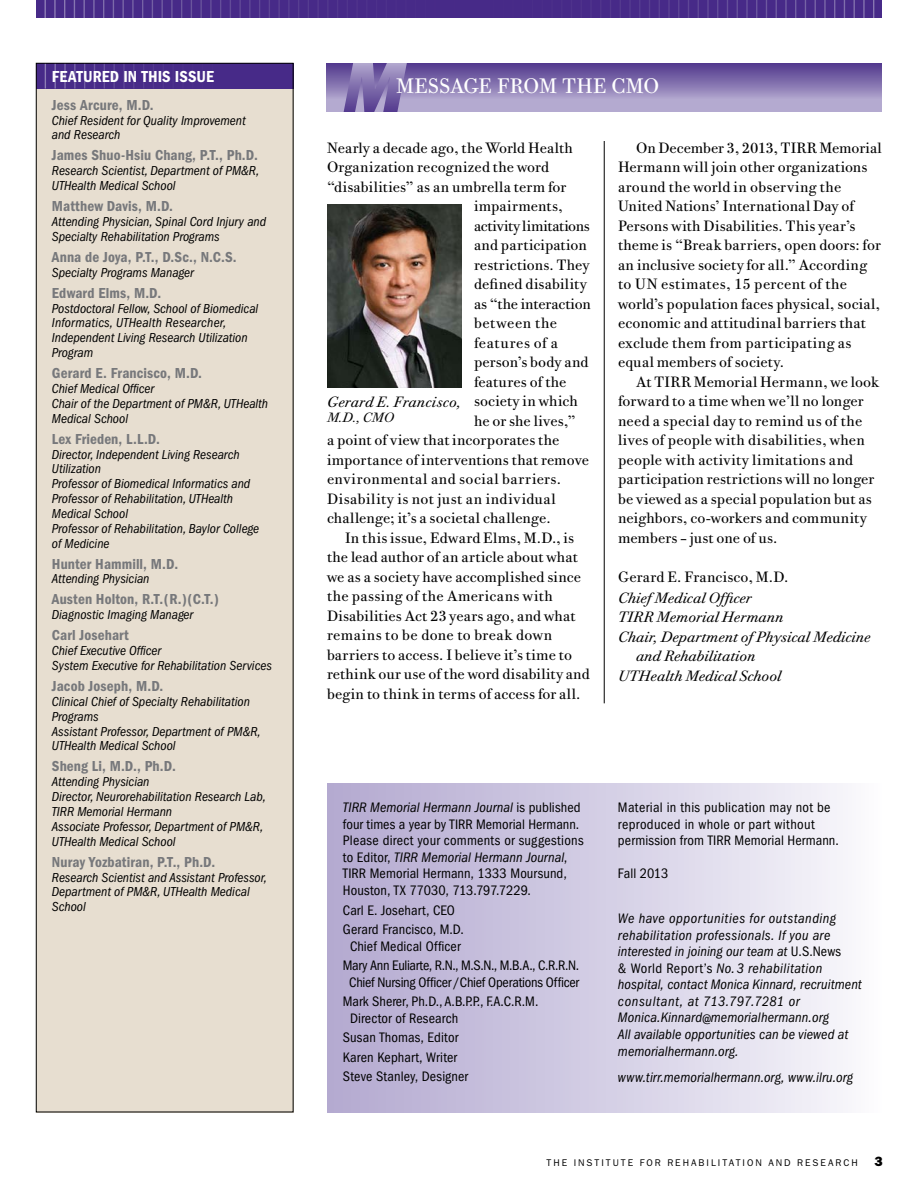
<style>
.page{position:relative;width:918px;height:1188px;background:#fff}
.page>*{position:absolute;margin:0;border:0;box-sizing:border-box;transform-origin:0 0}
.t1{font:italic 800 72px "Franklin Gothic";color:#fff}
.t2{font:300 condensed 25.5px "Futura";color:#fff;scale:1.05 1}
.t3{font:21px "Bodoni Twe ITC";color:#fff}
.t4{font:600 condensed 16.5px "Franklin Gothic";letter-spacing:.005em;color:#fff}
.t5{font:15px/19.5px "Bodoni Twe ITC";letter-spacing:.01em;color:#000}
.t6{font:600 condensed 15px "Franklin Gothic";letter-spacing:.005em;color:#77787b}
.t7{font:italic 15px "Bodoni Twe ITC";color:#000}
.t8{font:15px "Bodoni Twe ITC";letter-spacing:.03em;color:#000}
.t9{font:15px "Bodoni Twe ITC";letter-spacing:.035em;color:#000}
.t10{font:15px "Bodoni Twe ITC";letter-spacing:-.01em;color:#000}
.t11{font:15px "Bodoni Twe ITC";letter-spacing:.04em;color:#000}
.t12{font:condensed 14.25px/16.6px "Franklin Gothic";letter-spacing:.01em;color:#000}
.t13{font:italic condensed 14.25px/16.6px "Franklin Gothic";letter-spacing:.01em;color:#000}
.t14{font:condensed 14.25px/19.5px "Franklin Gothic";letter-spacing:-.015em;color:#000}
.t15{font:italic condensed 13.5px/14.9px "Franklin Gothic";color:#000}
.t16{font:italic 13.5px "Bodoni Twe ITC";color:#000}
.t17{font:9.75px "Franklin Gothic";letter-spacing:.2em;color:#000}
.s1{font-style:italic}
.s2{font-style:normal}
.s3{font-weight:800;font-size:13.5px}
</style>
<div class="page">
<div style="left:36px;top:0;width:846px;height:20px;background:#472a88"></div>
<div style="left:30px;top:18px;width:856px;height:6px;background:#fff"></div>
<svg style="left:327px;top:63px;width:555px;height:49px;background:#8c7cb5"></svg>
<div style="left:36px;top:63px;width:257px;height:1049px;background:#e7ded0"></div>
<div style="left:327px;top:784px;width:555px;height:328px;background:linear-gradient(to right,#b2a7cf,#f9f9fc)"></div>
<img style="left:327px;top:205px;width:135px;height:183px">
<hr style="left:604px;top:141px;width:1px;height:562px;background:#000">
<div style="left:36px;top:63px;width:257px;height:26px;background:#472a88"></div>
<h2 class="t2" style="left:42px;top:57px;width:194px">|||||||||||||||||||||</h2>
<p class="t4" style="left:52px;top:67px;width:164px">FEATURED IN THIS ISSUE</p>
<p class="t6" style="left:52px;top:96px;width:103px">Jess Arcure, M.D.</p>
<p class="t15" style="left:52px;top:113px;width:195px">Chief Resident for Quality Improvement and Research</p>
<p class="t6" style="left:52px;top:147px;width:208px">James Shuo-Hsiu Chang, P.T., Ph.D.</p>
<p class="t15" style="left:52px;top:164px;width:209px">Research Scientist, Department of PM&amp;R,<br>UTHealth Medical School</p>
<p class="t6" style="left:52px;top:198px;width:123px">Matthew Davis, M.D.</p>
<p class="t15" style="left:52px;top:214px;width:216px">Attending Physician, Spinal Cord Injury and<br>Specialty Rehabilitation Programs</p>
<p class="t6" style="left:52px;top:248px;width:186px">Anna de Joya, P.T., D.Sc., N.C.S.</p>
<p class="t15" style="left:52px;top:265px;width:143px">Specialty Programs Manager</p>
<p class="t6" style="left:52px;top:284px;width:111px">Edward Elms, M.D.</p>
<p class="t15" style="left:52px;top:301px;width:208px">Postdoctoral Fellow, School of Biomedical<br>Informatics, UTHealth Researcher,<br>Independent Living Research Utilization<br>Program</p>
<p class="t6" style="left:52px;top:365px;width:152px">Gerard E. Francisco, M.D.</p>
<p class="t15" style="left:52px;top:381px;width:218px">Chief Medical Officer<br>Chair of the Department of PM&amp;R, UTHealth<br>Medical School</p>
<p class="t6" style="left:52px;top:430px;width:110px">Lex Frieden, L.L.D.</p>
<p class="t15" style="left:52px;top:447px;width:209px">Director, Independent Living Research<br>Utilization<br>Professor of Biomedical Informatics and<br>Professor of Rehabilitation, UTHealth<br>Medical School<br>Professor of Rehabilitation, Baylor College of Medicine</p>
<p class="t6" style="left:52px;top:555px;width:128px">Hunter Hammill, M.D.</p>
<p class="t15" style="left:52px;top:572px;width:99px">Attending Physician</p>
<p class="t6" style="left:52px;top:591px;width:169px">Austen Holton, R.T.(R.)(C.T.)</p>
<p class="t15" style="left:52px;top:608px;width:143px">Diagnostic Imaging Manager</p>
<p class="t6" style="left:52px;top:627px;width:78px">Carl Josehart</p>
<p class="t15" style="left:52px;top:643px;width:221px">Chief Executive Officer<br>System Executive for Rehabilitation Services</p>
<p class="t6" style="left:52px;top:678px;width:113px">Jacob Joseph, M.D.</p>
<p class="t15" style="left:52px;top:694px;width:210px">Clinical Chief of Specialty Rehabilitation<br>Programs<br>Assistant Professor, Department of PM&amp;R,<br>UTHealth Medical School</p>
<p class="t6" style="left:52px;top:758px;width:125px">Sheng Li, M.D., Ph.D.</p>
<p class="t15" style="left:52px;top:775px;width:216px">Attending Physician<br>Director, Neurorehabilitation Research Lab,<br>TIRR Memorial Hermann<br>Associate Professor, Department of PM&amp;R,<br>UTHealth Medical School</p>
<p class="t6" style="left:52px;top:853px;width:165px">Nuray Yozbatiran, P.T., Ph.D.</p>
<p class="t15" style="left:52px;top:870px;width:217px">Research Scientist and Assistant Professor,<br>Department of PM&amp;R, UTHealth Medical<br>School</p>
<h1 class="t1" style="left:340px;top:45px;width:63px">M</h1>
<h3 class="t3" style="left:396px;top:73px;width:265px">MESSAGE FROM THE CMO</h3>
<p class="t5" style="left:327px;top:138px;width:248px">Nearly a decade ago, the World Health</p>
<p class="t5" style="left:327px;top:157px;width:224px">Organization recognized the word</p>
<p class="t5" style="left:327px;top:177px;width:241px">“disabilities” as an umbrella term for</p>
<p class="t5" style="left:474px;top:196px;width:90px">impairments,</p>
<p class="t10" style="left:474px;top:216px;width:117px">activity limitations</p>
<p class="t5" style="left:474px;top:235px;width:114px">and participation</p>
<p class="t5" style="left:474px;top:255px;width:117px">restrictions. They</p>
<p class="t5" style="left:474px;top:274px;width:114px">defined disability</p>
<p class="t5" style="left:474px;top:294px;width:118px">as “the interaction</p>
<p class="t9" style="left:474px;top:314px;width:85px">between the</p>
<p class="t11" style="left:474px;top:333px;width:85px">features of a</p>
<p class="t5" style="left:474px;top:352px;width:116px">person’s body and</p>
<p class="t5" style="left:474px;top:372px;width:94px">features of the</p>
<p class="t5" style="left:474px;top:391px;width:105px">society in which</p>
<p class="t5" style="left:474px;top:411px;width:103px">he or she lives,”</p>
<p class="t5" style="left:327px;top:430px;width:234px">a point of view that incorporates the</p>
<p class="t5" style="left:327px;top:450px;width:264px">importance of interventions that remove</p>
<p class="t8" style="left:327px;top:470px;width:236px">environmental and social barriers.</p>
<p class="t9" style="left:327px;top:489px;width:230px">Disability is not just an individual</p>
<p class="t5" style="left:327px;top:508px;width:225px">challenge; it’s a societal challenge.</p>
<p class="t5" style="left:345px;top:528px;width:231px">In this issue, Edward Elms, M.D., is</p>
<p class="t5" style="left:327px;top:547px;width:252px">the lead author of an article about what</p>
<p class="t5" style="left:327px;top:567px;width:256px">we as a society have accomplished since</p>
<p class="t5" style="left:327px;top:586px;width:227px">the passing of the Americans with</p>
<p class="t5" style="left:327px;top:606px;width:250px">Disabilities Act 23 years ago, and what</p>
<p class="t8" style="left:327px;top:626px;width:227px">remains to be done to break down</p>
<p class="t5" style="left:327px;top:645px;width:247px">barriers to access. I believe it’s time to</p>
<p class="t5" style="left:327px;top:664px;width:264px">rethink our use of the word disability and</p>
<p class="t5" style="left:327px;top:684px;width:255px">begin to think in terms of access for all.</p>
<p class="t7" style="left:327px;top:392px;width:136px">Gerard E. Francisco,</p>
<p class="t16" style="left:327px;top:409px;width:69px">M.D., CMO</p>
<p class="t5" style="left:618px;top:138px;width:265px;text-indent:18px">On December 3, 2013, TIRR Memorial Hermann will join other organizations around the world in observing the United Nations’ International Day of Persons with Disabilities. This year’s theme is “Break barriers, open doors: for an inclusive society for all.” According to UN estimates, 15 percent of the world’s population faces physical, social, economic and attitudinal barriers that exclude them from participating as equal members of society.</p>
<p class="t5" style="left:618px;top:372px;width:263px;text-indent:18px">At TIRR Memorial Hermann, we look forward to a time when we’ll no longer need a special day to remind us of the lives of people with disabilities, when people with activity limitations and participation restrictions will no longer be viewed as a special population but as neighbors, co-workers and community members – just one of us.</p>
<p class="t5" style="left:618px;top:567px;width:172px">Gerard E. Francisco, M.D.</p>
<p class="t7" style="left:618px;top:588px;width:135px">Chief Medical Officer</p>
<p class="t7" style="left:618px;top:608px;width:167px">TIRR Memorial Hermann</p>
<p class="t7" style="left:618px;top:627px;width:254px">Chair, Department of Physical Medicine</p>
<p class="t7" style="left:636px;top:647px;width:121px">and Rehabilitation</p>
<p class="t7" style="left:618px;top:666px;width:165px">UTHealth Medical School</p>
<p class="t12" style="left:343px;top:799px;width:242px"><span class="s1">TIRR Memorial Hermann Journal</span> is published four times a year by TIRR Memorial Hermann.<br>Please direct your comments or suggestions to Editor, <span class="s1">TIRR Memorial Hermann Journal</span>, TIRR Memorial Hermann, 1333 Moursund, Houston, TX 77030, 713.797.7229.</p>
<p class="t12" style="left:343px;top:901px;width:123px;line-height:19.5px">Carl E. Josehart, CEO<br>Gerard Francisco, M.D.</p>
<p class="t12" style="left:343px;top:937px;width:238px;line-height:19.5px;text-indent:7px">Chief Medical Officer<br>Mary Ann Euliarte, R.N., M.S.N., M.B.A., C.R.R.N.</p>
<p class="t14" style="left:343px;top:973px;width:238px;text-indent:6px">Chief Nursing Officer /Chief Operations Officer<br>Mark Sherer, Ph.D., A.B.P.P., F.A.C.R.M.</p>
<p class="t12" style="left:343px;top:1009px;width:127px;line-height:19.5px;text-indent:7px">Director of Research<br>Susan Thomas, Editor<br>Karen Kephart, Writer<br>Steve Stanley, Designer</p>
<p class="t12" style="left:618px;top:799px;width:222px">Material in this publication may not be reproduced in whole or part without permission from TIRR Memorial Hermann.</p>
<p class="t12" style="left:618px;top:865px;width:52px">Fall 2013</p>
<p class="t13" style="left:618px;top:910px;width:245px">We have opportunities for outstanding rehabilitation professionals. If you are interested in joining our team at <span class="s2">U.S.News<br>&amp; World Report’s</span> No. 3 rehabilitation hospital, contact Monica Kinnard, recruitment consultant, at 713.797.7281 or Monica.Kinnard@memorialhermann.org<br>All available opportunities can be viewed at memorialhermann.org.</p>
<p class="t13" style="left:618px;top:1069px;width:237px">www.tirr.memorialhermann.org, www.ilru.org</p>
<p class="t17" style="left:547px;top:1157px;width:338px">THE INSTITUTE FOR REHABILITATION AND RESEARCH <span class="s3">3</span></p>
</div>
